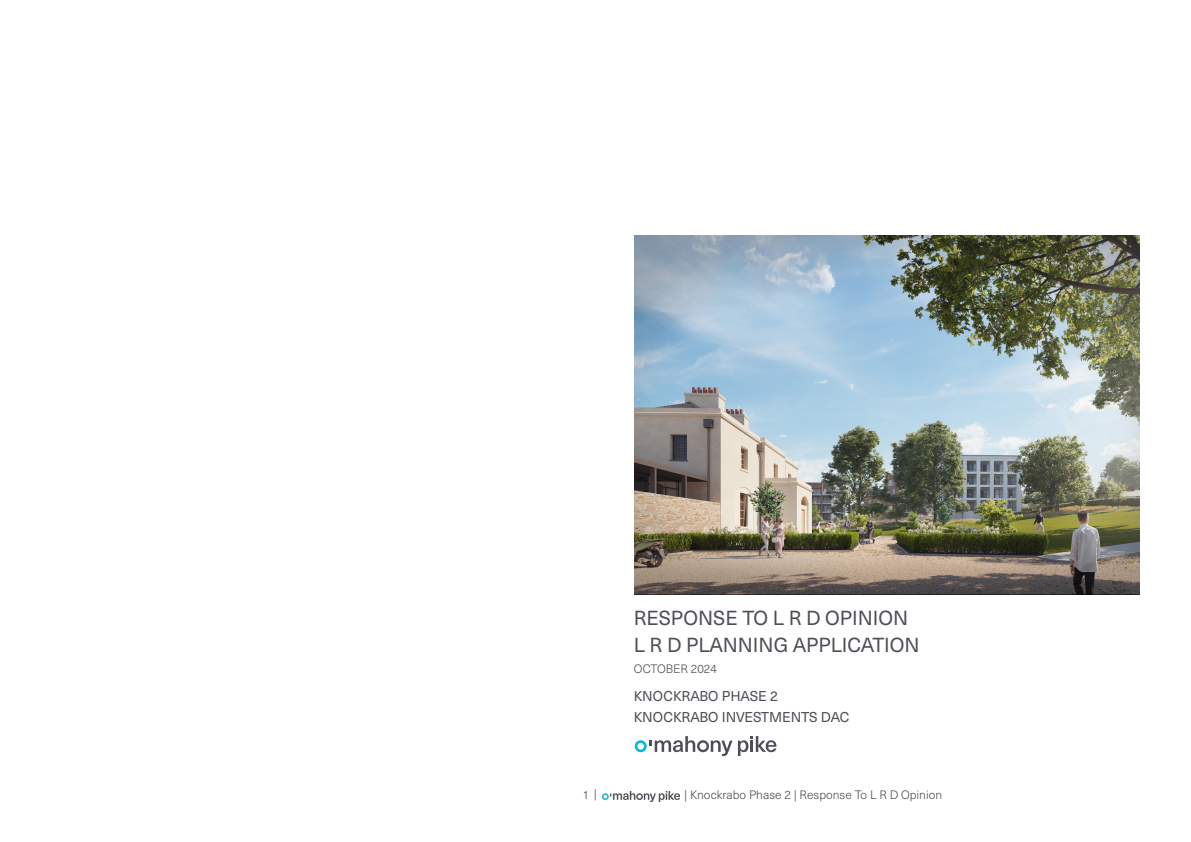
<style>
.page{position:relative;width:1191px;height:842px;background:#fff}
.page>*{position:absolute;margin:0;border:0;box-sizing:border-box;transform-origin:0 0}
.OMP_Headings_-_Document_title{font:20px "Neue Haas Unica W1 G";color:#4f4e56}
.OMP_Headings_-_Project_name{font:14px "Neue Haas Unica W1 G";letter-spacing:-.01em;color:#4f4e56}
.OMP_Headings_-_Document_date{font:300 12px "Neue Haas Unica W1 G";color:#4f4e56}
</style>
<div class="page">
<img style="left:602px;top:791px;width:77px;height:11px">
<svg style="left:738px;top:736px;width:38px;height:20px"></svg>
<svg style="left:634px;top:736px;width:98px;height:20px"></svg>
<img style="left:634px;top:236px;width:506px;height:358px">
<p class="OMP_Headings_-_Document_title" style="left:634px;top:603px;width:276px">RESPONSE TO L R D OPINION</p>
<p class="OMP_Headings_-_Document_title" style="left:634px;top:630px;width:287px">L R D PLANNING APPLICATION</p>
<p class="OMP_Headings_-_Document_date" style="left:634px;top:659px;width:85px">OCTOBER 2024</p>
<p class="OMP_Headings_-_Project_name" style="left:634px;top:686px;width:146px">KNOCKRABO PHASE 2</p>
<p class="OMP_Headings_-_Project_name" style="left:634px;top:707px;width:217px">KNOCKRABO INVESTMENTS DAC</p>
<p class="OMP_Headings_-_Document_date" style="left:583px;top:786px;width:15px">1 |</p>
<p class="OMP_Headings_-_Document_date" style="left:684px;top:786px;width:259px">| Knockrabo Phase 2 | Response To L R D Opinion</p>
</div>
